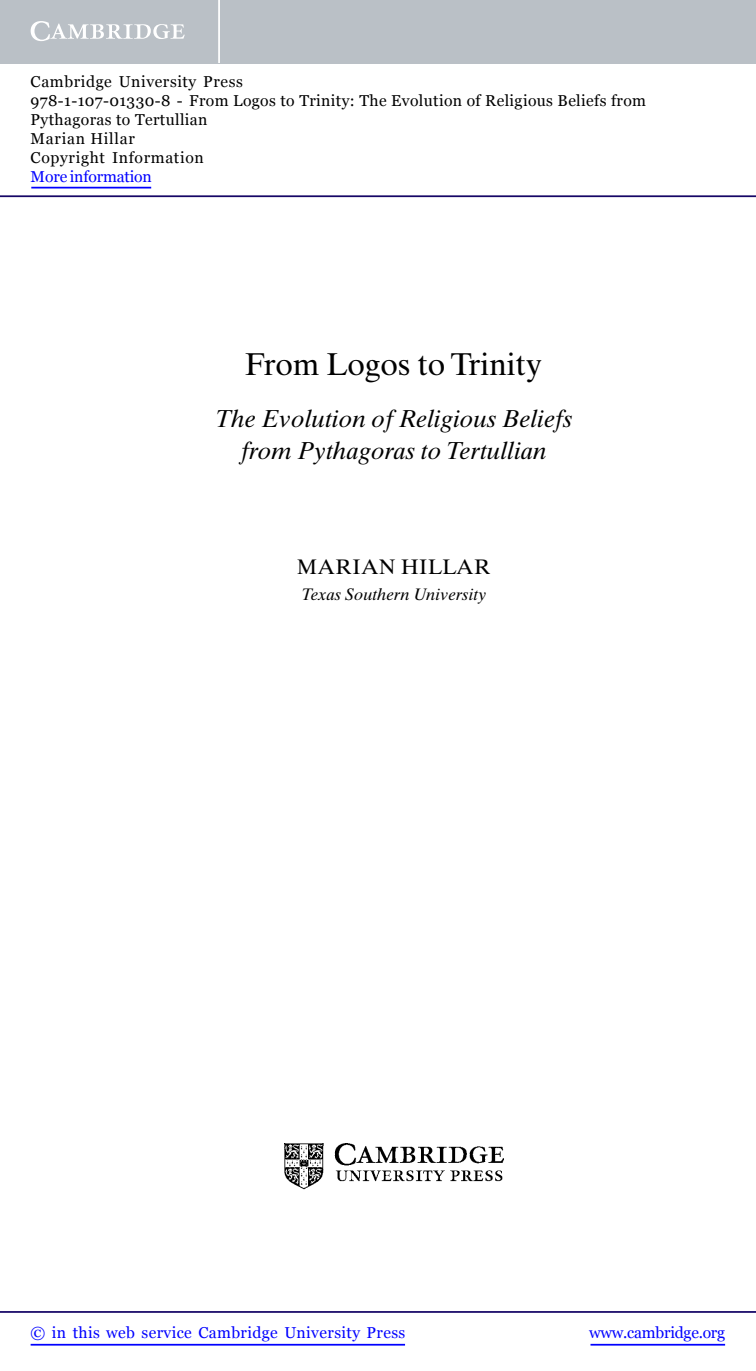
<style>
.page{position:relative;width:756px;height:1371px;background:#fff}
.page>*{position:absolute;margin:0;border:0;box-sizing:border-box;transform-origin:0 0}
.t1{font:31.5px "Times Ten LT Std";color:#000}
.t2{font:italic 24.5px/31.5px "Times Ten LT Std";color:#000;text-align:center}
.t3{font:21px "Times Ten LT Std";letter-spacing:.025em;color:#000}
.t4{font:italic 16.62px "Times Ten LT Std";color:#000}
.t5{font:15.75px/18.9px "Georgia";letter-spacing:.025em;color:#000}
.t6{font:15.75px "Georgia";letter-spacing:.025em;color:#00f}
.t7{font:15.75px "Georgia";letter-spacing:-.015em;color:#00f}
.t8{font:15.75px "Georgia";letter-spacing:-.01em;color:#00f}
</style>
<div class="page">
<img style="left:284px;top:1143px;width:219px;height:46px">
<div style="left:0;top:0;width:756px;height:63px;background:#bac0c6"></div>
<svg style="left:31px;top:21px;width:154px;height:20px"></svg>
<hr style="left:218px;top:0;width:2px;height:63px;background:#fff">
<hr style="left:0;top:195px;width:756px;height:2px;background:#150666">
<hr style="left:591px;top:1343px;width:134px;height:2px;background:#00f">
<hr style="left:0;top:1310px;width:756px;height:2px;background:#150666">
<hr style="left:31px;top:1343px;width:374px;height:2px;background:#00f">
<hr style="left:31px;top:187px;width:120px;height:1px;background:#00f">
<p class="t5" style="left:31px;top:72px;width:617px">Cambridge University Press<br>978-1-107-01330-8 - From Logos to Trinity: The Evolution of Religious Beliefs from Pythagoras to Tertullian<br>Marian Hillar<br>Copyright Information</p>
<p class="t8" style="left:31px;top:167px;width:123px">More information</p>
<p class="t1" style="left:246px;top:345px;width:298px">From Logos to Trinity</p>
<p class="t2" style="left:215px;top:402px;width:359px">The Evolution of Religious Beliefs from Pythagoras to Tertullian</p>
<p class="t3" style="left:297px;top:554px;width:195px">MARIAN HILLAR</p>
<p class="t4" style="left:301px;top:585px;width:187px">Texas Southern University</p>
<p class="t6" style="left:31px;top:1322px;width:376px">© in this web service Cambridge University Press</p>
<p class="t7" style="left:589px;top:1322px;width:137px">www.cambridge.org</p>
</div>
